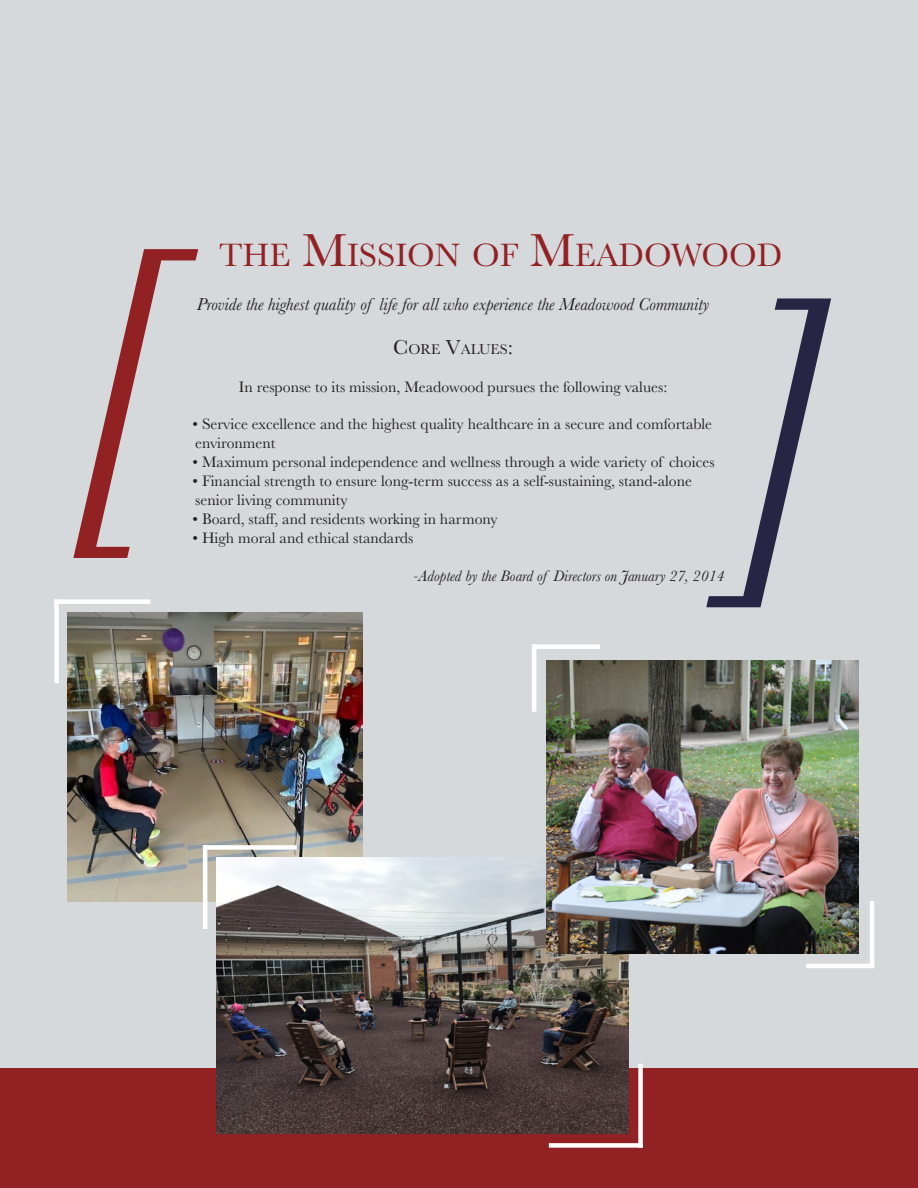
<style>
.page{position:relative;width:918px;height:1188px;background:#fff}
.page>*{position:absolute;margin:0;border:0;box-sizing:border-box;transform-origin:0 0}
.t1{font:367.5px "Monotype Corsiva";color:#922124}
.t2{font:367.5px "Monotype Corsiva";color:#262644}
.t3{font:33.6px "Baskerville";color:#922124}
.Body_Copy{font:italic 18px "Baskerville";color:#231f20}
.Body_Copy-2{font:15.75px/18.9px "Baskerville";color:#231f20}
.Body_Copy-3{font:italic 15.75px "Baskerville";color:#231f20}
.Body_Copy-4{font:14.7px "Baskerville";color:#231f20}
.s1{font-size:48px}
.s2{font-size:21px}
</style>
<div class="page">
<div style="left:0;top:0;width:917px;height:1188px;background:#d6d9dc"></div>
<div style="left:0;top:1068px;width:918px;height:120px;background:#922124"></div>
<img style="left:68px;top:612px;width:294px;height:290px">
<img style="left:217px;top:858px;width:411px;height:276px">
<div style="left:54px;top:599px;width:96px;height:5px;background:#fff"></div>
<div style="left:54px;top:599px;width:5px;height:84px;background:#fff"></div>
<div style="left:203px;top:845px;width:94px;height:5px;background:#fff"></div>
<hr style="left:203px;top:845px;width:4px;height:84px;background:#fff">
<div style="left:549px;top:1143px;width:94px;height:5px;background:#fff"></div>
<div style="left:638px;top:1064px;width:5px;height:84px;background:#fff"></div>
<img style="left:546px;top:660px;width:313px;height:293px">
<div style="left:532px;top:644px;width:68px;height:5px;background:#fff"></div>
<hr style="left:532px;top:644px;width:4px;height:68px;background:#fff">
<hr style="left:806px;top:964px;width:68px;height:4px;background:#fff">
<hr style="left:870px;top:901px;width:4px;height:67px;background:#fff">
<p class="t3" style="left:219px;top:233px;width:565px">THE <span class="s1">M</span>ISSION OF <span class="s1">M</span>EADOWOOD</p>
<p class="t1" style="left:50px;top:161px;width:90px">[</p>
<p class="Body_Copy" style="left:197px;top:292px;width:514px">Provide the highest quality of life for all who experience the Meadowood Community</p>
<p class="Body_Copy-4" style="left:393px;top:340px;width:121px"><span class="s2">C</span>ORE <span class="s2">V</span>ALUES<span class="s2">:</span></p>
<p class="Body_Copy-2" style="left:239px;top:377px;width:430px">In response to its mission, Meadowood pursues the following values:</p>
<p class="Body_Copy-2" style="left:192px;top:415px;width:521px">• Service excellence and the highest quality healthcare in a secure and comfortable environment</p>
<p class="Body_Copy-2" style="left:192px;top:453px;width:524px">• Maximum personal independence and wellness through a wide variety of choices</p>
<p class="Body_Copy-2" style="left:192px;top:472px;width:501px">• Financial strength to ensure long-term success as a self-sustaining, stand-alone senior living community</p>
<p class="Body_Copy-2" style="left:192px;top:510px;width:307px">• Board, staff, and residents working in harmony</p>
<p class="Body_Copy-2" style="left:192px;top:529px;width:222px">• High moral and ethical standards</p>
<p class="Body_Copy-3" style="left:413px;top:565px;width:313px">-Adopted by the Board of Directors on January 27, 2014</p>
<p class="t2" style="left:694px;top:210px;width:119px">]</p>
</div>
